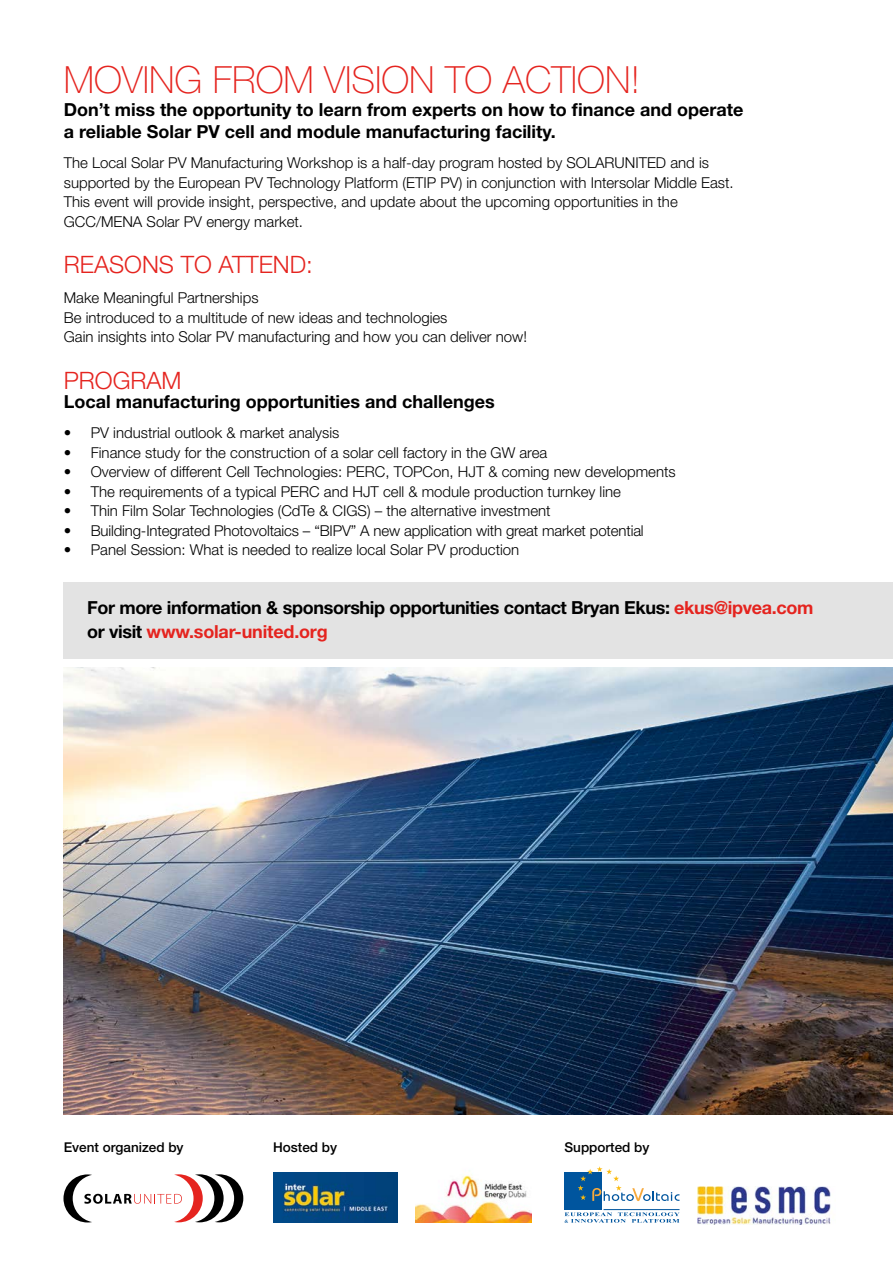
<style>
.page{position:relative;width:893px;height:1263px;background:#fff}
.page>*{position:absolute;margin:0;border:0;box-sizing:border-box;transform-origin:0 0}
.t1{font:100 37.5px "Helvetica Neue LT";color:#e5241f}
.t2{font:300 24px "Helvetica Neue LT";color:#e5241f}
.t3{font:700 18px/22.5px "Helvetica Neue LT";color:#000}
.t4{font:700 18px/24px "Helvetica Neue LT";letter-spacing:-.02em;color:#000}
.t5{font:300 15px/19.5px "Helvetica Neue LT";color:#000}
.t6{font:500 13.5px "Helvetica Neue LT";color:#000}
.s1{color:#e5241f}
</style>
<div class="page">
<div style="left:64px;top:582px;width:829px;height:77px;background:#e3e3e3"></div>
<img style="left:64px;top:668px;width:829px;height:446px">
<svg style="left:63px;top:1174px;width:180px;height:48px"></svg>
<img style="left:273px;top:1172px;width:124px;height:51px">
<img style="left:416px;top:1174px;width:116px;height:48px">
<svg style="left:564px;top:1212px;width:116px;height:11px"></svg>
<div style="left:564px;top:1173px;width:38px;height:37px;background:#00559e"></div>
<svg style="left:578px;top:1166px;width:101px;height:35px"></svg>
<hr style="left:603px;top:1209px;width:76px;height:1px;background:#00559e">
<img style="left:697px;top:1186px;width:134px;height:39px">
<h1 class="t1" style="left:64px;top:58px;width:578px">MOVING FROM VISION TO ACTION!</h1>
<p class="t3" style="left:64px;top:98px;width:681px">Don’t miss the opportunity to learn from experts on how to finance and operate a reliable Solar PV cell and module manufacturing facility.</p>
<p class="t5" style="left:64px;top:153px;width:671px">The Local Solar PV Manufacturing Workshop is a half-day program hosted by SOLARUNITED and is supported by the European PV Technology Platform (ETIP PV) in conjunction with Intersolar Middle East.<br>This event will provide insight, perspective, and update about the upcoming opportunities in the GCC/MENA Solar PV energy market.</p>
<h2 class="t2" style="left:64px;top:250px;width:251px">REASONS TO ATTEND:</h2>
<p class="t5" style="left:64px;top:288px;width:465px">Make Meaningful Partnerships<br>Be introduced to a multitude of new ideas and technologies<br>Gain insights into Solar PV manufacturing and how you can deliver now!</p>
<h2 class="t2" style="left:64px;top:366px;width:119px">PROGRAM</h2>
<p class="t3" style="left:64px;top:390px;width:432px">Local manufacturing opportunities and challenges</p>
<p class="t5" style="left:64px;top:423px;width:277px">• PV industrial outlook &amp; market analysis</p>
<p class="t5" style="left:64px;top:442px;width:485px">• Finance study for the construction of a solar cell factory in the GW area</p>
<p class="t5" style="left:64px;top:462px;width:613px">• Overview of different Cell Technologies: PERC, TOPCon, HJT &amp; coming new developments</p>
<p class="t5" style="left:64px;top:481px;width:559px">• The requirements of a typical PERC and HJT cell &amp; module production turnkey line</p>
<p class="t5" style="left:64px;top:501px;width:488px">• Thin Film Solar Technologies (CdTe &amp; CIGS) – the alternative investment</p>
<p class="t5" style="left:64px;top:520px;width:581px">• Building-Integrated Photovoltaics – “BIPV” A new application with great market potential</p>
<p class="t5" style="left:64px;top:540px;width:457px">• Panel Session: What is needed to realize local Solar PV production</p>
<p class="t4" style="left:87px;top:595px;width:728px">For more information &amp; sponsorship opportunities contact Bryan Ekus: <span class="s1">ekus@ipvea.com </span>or visit <span class="s1">www.solar-united.org</span></p>
<p class="t6" style="left:64px;top:1139px;width:121px">Event organized by</p>
<p class="t6" style="left:273px;top:1139px;width:66px">Hosted by</p>
<p class="t6" style="left:564px;top:1139px;width:87px">Supported by</p>
</div>
